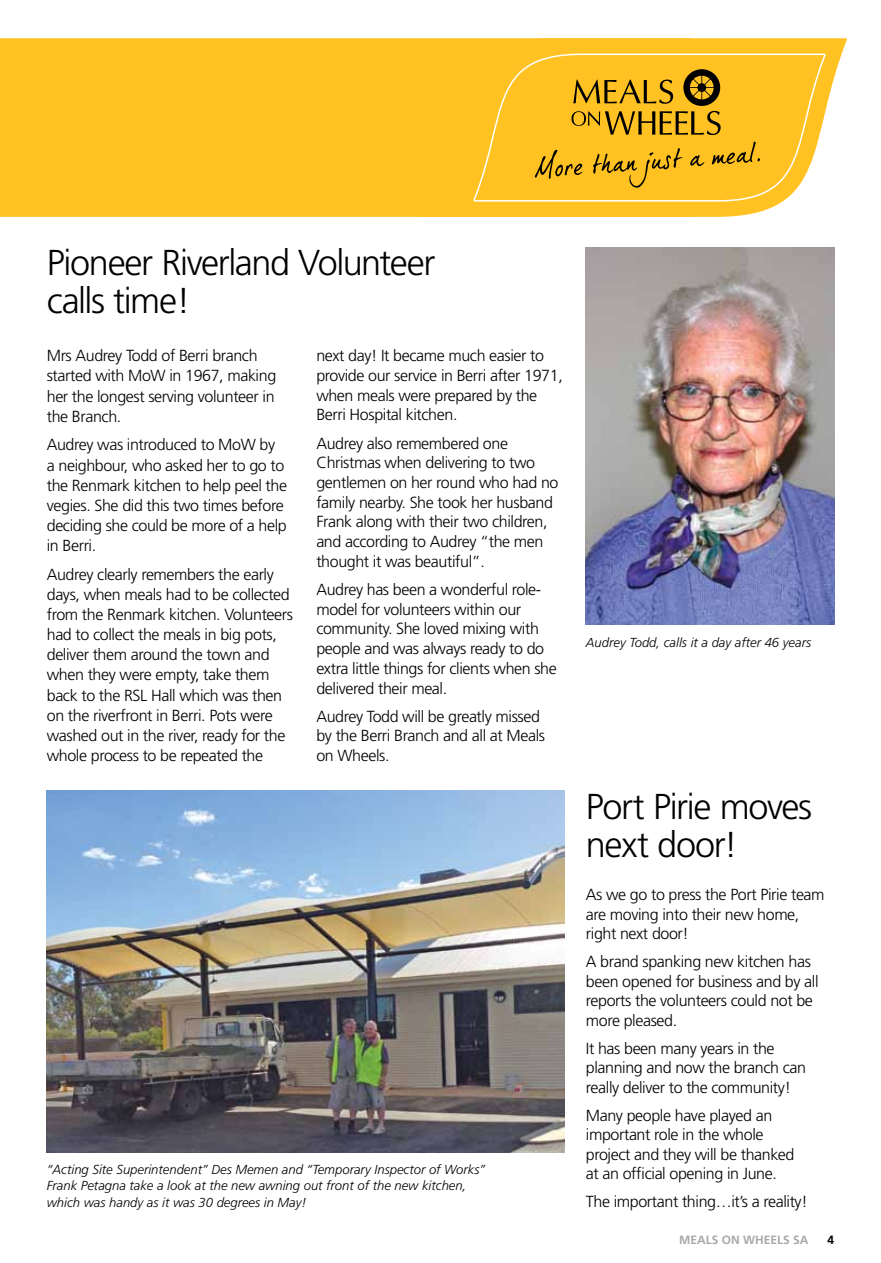
<style>
.page{position:relative;width:881px;height:1263px;background:#fff}
.page>*{position:absolute;margin:0;border:0;box-sizing:border-box;transform-origin:0 0}
.t1{font:300 36px/38.2px "Frutiger";letter-spacing:-.035em;color:#000}
.t2{font:300 16.05px/20.1px "Frutiger";letter-spacing:-.025em;color:#000}
.t3{font:italic 300 13.05px/16.5px "Frutiger";color:#000}
.t4{font:700 12px "Frutiger";color:#a7a9ac}
.t5{font:700 12px "Frutiger";color:#000}
</style>
<div class="page">
<svg style="left:708px;top:38px;width:138px;height:179px"></svg>
<div style="left:0;top:38px;width:708px;height:179px;background:#ffc222"></div>
<svg style="left:472px;top:48px;width:354px;height:159px;background:#fec632"></svg>
<svg style="left:571px;top:69px;width:149px;height:66px;background:#c4951a"></svg>
<svg style="left:534px;top:150px;width:48px;height:29px"></svg>
<svg style="left:593px;top:148px;width:89px;height:40px;background:#e0aa1d"></svg>
<svg style="left:689px;top:155px;width:15px;height:11px"></svg>
<svg style="left:711px;top:142px;width:48px;height:23px"></svg>
<img style="left:47px;top:791px;width:517px;height:361px">
<img style="left:585px;top:247px;width:248px;height:377px">
<h1 class="t1" style="left:47px;top:243px;width:390px">Pioneer Riverland Volunteer calls time!</h1>
<p class="t2" style="left:47px;top:346px;width:231px">Mrs Audrey Todd of Berri branch started with MoW in 1967, making her the longest serving volunteer in the Branch.</p>
<p class="t2" style="left:47px;top:435px;width:242px">Audrey was introduced to MoW by a neighbour, who asked her to go to the Renmark kitchen to help peel the vegies. She did this two times before deciding she could be more of a help in Berri.</p>
<p class="t2" style="left:47px;top:564px;width:248px">Audrey clearly remembers the early days, when meals had to be collected from the Renmark kitchen. Volunteers had to collect the meals in big pots, deliver them around the town and when they were empty, take them back to the RSL Hall which was then on the riverfront in Berri. Pots were washed out in the river, ready for the whole process to be repeated the</p>
<p class="t2" style="left:316px;top:346px;width:248px;line-height:19.6px">next day! It became much easier to provide our service in Berri after 1971, when meals were prepared by the<br>Berri Hospital kitchen.</p>
<p class="t2" style="left:316px;top:433px;width:244px;line-height:19.6px">Audrey also remembered one<br>Christmas when delivering to two gentlemen on her round who had no family nearby. She took her husband<br>Frank along with their two children, and according to Audrey “the men thought it was beautiful”.</p>
<p class="t2" style="left:316px;top:579px;width:242px;line-height:19.6px">Audrey has been a wonderful role&shy;model for volunteers within our community. She loved mixing with people and was always ready to do extra little things for clients when she delivered their meal.</p>
<p class="t2" style="left:316px;top:706px;width:230px;line-height:19.6px">Audrey Todd will be greatly missed by the Berri Branch and all at Meals on Wheels.</p>
<p class="t3" style="left:47px;top:1161px;width:440px">“Acting Site Superintendent” Des Memen and “Temporary Inspector of Works”<br>Frank Petagna take a look at the new awning out front of the new kitchen, which was handy as it was 30 degrees in May!</p>
<p class="t3" style="left:585px;top:634px;width:227px">Audrey Todd, calls it a day after 46 years</p>
<h1 class="t1" style="left:585px;top:787px;width:228px">Port Pirie moves next door!</h1>
<p class="t2" style="left:585px;top:885px;width:240px;line-height:19.5px">As we go to press the Port Pirie team are moving into their new home, right next door!</p>
<p class="t2" style="left:585px;top:952px;width:234px;line-height:19.5px">A brand spanking new kitchen has been opened for business and by all reports the volunteers could not be more pleased.</p>
<p class="t2" style="left:585px;top:1038px;width:221px;line-height:19.5px">It has been many years in the planning and now the branch can really deliver to the community!</p>
<p class="t2" style="left:585px;top:1105px;width:210px;line-height:19.5px">Many people have played an important role in the whole project and they will be thanked at an official opening in June.</p>
<p class="t2" style="left:585px;top:1192px;width:223px">The important thing…it’s a reality!</p>
<p class="t4" style="left:679px;top:1233px;width:131px">MEALS ON WHEELS SA</p>
<p class="t5" style="left:827px;top:1233px;width:8px">4</p>
</div>
